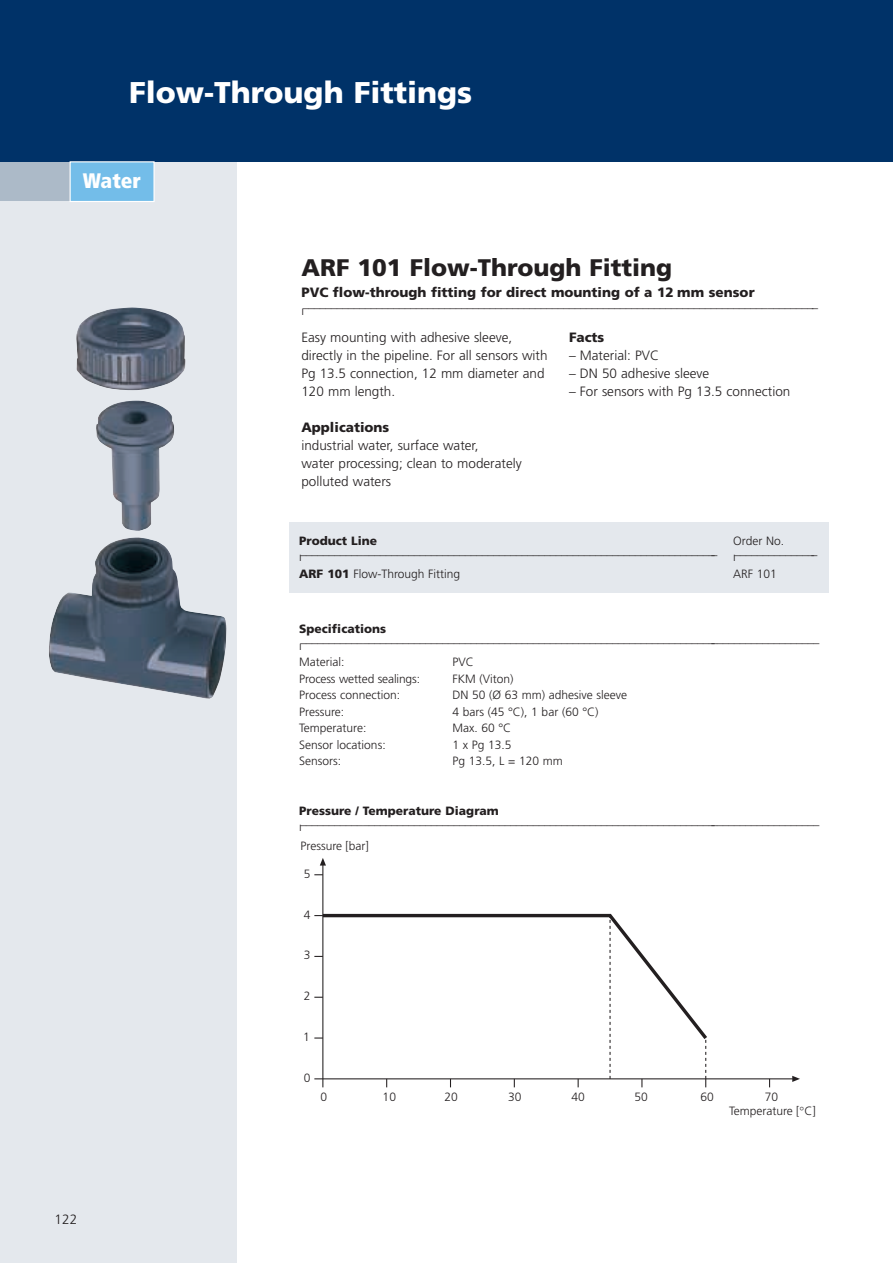
<style>
.page{position:relative;width:893px;height:1263px;background:#fff}
.page>*{position:absolute;margin:0;border:0;box-sizing:border-box;transform-origin:0 0}
.t1{font:900 30px "Frutiger";color:#fff}
.t2{font:900 24px "Frutiger";color:#231f20}
.t3{font:900 condensed 21px "Frutiger LT";color:#fff}
.t4{font:300 13.5px/18px "Frutiger";color:#231f20}
.t5{font:900 13.5px "Frutiger";color:#231f20}
.t6{font:300 12px/13.8px "Frutiger";color:#231f20}
.t7{font:900 12px "Frutiger";color:#231f20}
.s1{font-weight:900}
</style>
<div class="page">
<div style="left:289px;top:522px;width:539px;height:70px;background:#e4e8ed"></div>
<div style="left:0;top:162px;width:237px;height:1101px;background:#e4e8ed"></div>
<img style="left:49px;top:307px;width:177px;height:392px">
<div style="left:0;top:159px;width:73px;height:42px;background:#acbac8"></div>
<div style="left:0;top:0;width:892px;height:161px;background:#003268"></div>
<div style="left:70px;top:162px;width:84px;height:40px;background:#73bde9"></div>
<div style="left:70px;top:161px;width:85px;height:41px;border:1px solid #fff"></div>
<svg style="left:319px;top:912px;width:388px;height:131px"></svg>
<svg style="left:609px;top:916px;width:1px;height:162px"></svg>
<hr style="left:322px;top:865px;width:1px;height:222px;background:#231f20">
<svg style="left:320px;top:858px;width:6px;height:8px"></svg>
<hr style="left:314px;top:1078px;width:478px;height:1px;background:#231f20">
<svg style="left:792px;top:1076px;width:8px;height:6px"></svg>
<svg style="left:705px;top:1038px;width:1px;height:49px"></svg>
<h1 class="t1" style="left:129px;top:81px;width:345px">Flow-Through Fittings</h1>
<h3 class="t3" style="left:83px;top:173px;width:60px">Water</h3>
<p class="t4" style="left:55px;top:1211px;width:24px">122</p>
<h2 class="t2" style="left:301px;top:258px;width:372px">ARF 101 Flow-Through Fitting</h2>
<p class="t5" style="left:301px;top:287px;width:454px">PVC flow-through fitting for direct mounting of a 12 mm sensor</p>
<p class="t6" style="left:301px;top:302px;width:518px"><sub>l</sub>–––––––––––––––––––––––––––––––––––––––––––––––––––––––––––––––––––––––––––––––––––––––––––</p>
<p class="t4" style="left:301px;top:329px;width:248px">Easy mounting with adhesive sleeve, directly in the pipeline. For all sensors with Pg 13.5 connection, 12 mm diameter and 120 mm length.</p>
<p class="t5" style="left:301px;top:422px;width:89px">Applications</p>
<p class="t4" style="left:301px;top:437px;width:222px">industrial water, surface water,<br>water processing; clean to moderately polluted waters</p>
<p class="t5" style="left:569px;top:332px;width:37px">Facts</p>
<p class="t4" style="left:569px;top:347px;width:91px">– Material: PVC</p>
<p class="t4" style="left:569px;top:365px;width:142px">– DN 50 adhesive sleeve</p>
<p class="t4" style="left:569px;top:383px;width:223px">– For sensors with Pg 13.5 connection</p>
<p class="t7" style="left:299px;top:536px;width:79px">Product Line</p>
<p class="t6" style="left:733px;top:535px;width:52px">Order No.</p>
<p class="t6" style="left:299px;top:549px;width:419px"><sub>l</sub>––––––––––––––––––––––––––––––––––––––––––––––––––––––––––––––––––––––––––</p>
<p class="t6" style="left:733px;top:549px;width:86px"><sub>l</sub>–––––––––––––––</p>
<p class="t6" style="left:299px;top:568px;width:162px"><span class="s1">ARF 101</span> Flow-Through Fitting</p>
<p class="t6" style="left:733px;top:568px;width:45px">ARF 101</p>
<p class="t6" style="left:299px;top:623px;width:521px"><span class="s1">Specifications </span><sub>l</sub>––––––––––––––––––––––––––––––––––––––––––––––––––––––––––––––––––––––––––––––––––––––––––––</p>
<p class="t6" style="left:299px;top:656px;width:47px">Material:</p>
<p class="t6" style="left:452px;top:656px;width:23px">PVC</p>
<p class="t6" style="left:299px;top:673px;width:122px">Process wetted sealings:</p>
<p class="t6" style="left:452px;top:673px;width:63px">FKM (Viton)</p>
<p class="t6" style="left:299px;top:689px;width:102px">Process connection:</p>
<p class="t6" style="left:452px;top:689px;width:176px">DN 50 (Ø 63 mm) adhesive sleeve</p>
<p class="t6" style="left:299px;top:706px;width:46px">Pressure:</p>
<p class="t6" style="left:452px;top:706px;width:147px">4 bars (45 °C), 1 bar (60 °C)</p>
<p class="t6" style="left:299px;top:722px;width:69px">Temperature:</p>
<p class="t6" style="left:452px;top:722px;width:60px">Max. 60 °C</p>
<p class="t6" style="left:299px;top:739px;width:88px">Sensor locations:</p>
<p class="t6" style="left:452px;top:739px;width:61px">1 x Pg 13.5</p>
<p class="t6" style="left:299px;top:755px;width:44px">Sensors:</p>
<p class="t6" style="left:452px;top:755px;width:112px">Pg 13.5, L = 120 mm</p>
<p class="t6" style="left:299px;top:805px;width:521px"><span class="s1">Pressure / Temperature Diagram </span><sub>l</sub>––––––––––––––––––––––––––––––––––––––––––––––––––––––––––––––––––––––––––––––––––––––––––––</p>
<p class="t6" style="left:300px;top:840px;width:70px">Pressure [bar]</p>
<p class="t6" style="left:304px;top:867px;width:8px">5</p>
<p class="t6" style="left:304px;top:908px;width:8px">4</p>
<p class="t6" style="left:304px;top:949px;width:8px">3</p>
<p class="t6" style="left:304px;top:990px;width:8px">2</p>
<p class="t6" style="left:303px;top:1031px;width:8px">1</p>
<p class="t6" style="left:304px;top:1071px;width:8px">0</p>
<p class="t6" style="left:320px;top:1091px;width:8px">0</p>
<p class="t6" style="left:382px;top:1091px;width:15px">10</p>
<p class="t6" style="left:444px;top:1091px;width:15px">20</p>
<p class="t6" style="left:508px;top:1091px;width:15px">30</p>
<p class="t6" style="left:571px;top:1091px;width:15px">40</p>
<p class="t6" style="left:634px;top:1091px;width:15px">50</p>
<p class="t6" style="left:700px;top:1091px;width:15px">60</p>
<p class="t6" style="left:764px;top:1091px;width:15px">70</p>
<p class="t6" style="left:729px;top:1105px;width:88px">Temperature [ C]</p>
</div>
